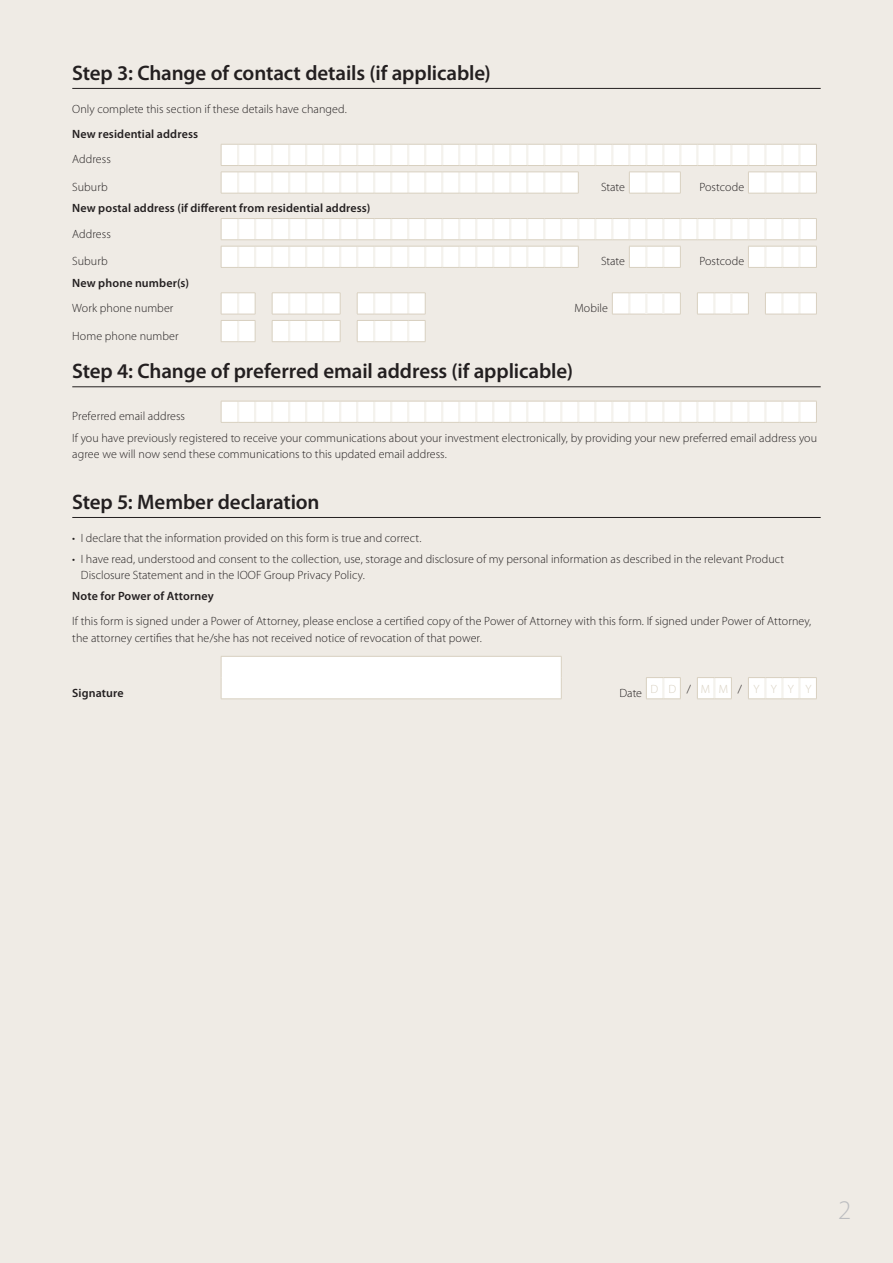
<style>
.page{position:relative;width:893px;height:1263px;background:#efebe5}
.page>*{position:absolute;margin:0;border:0;box-sizing:border-box;transform-origin:0 0}
.t1{font:300 27px "Myriad Pro";color:#bcbdc0}
.t2{font:600 21px "Myriad Pro";letter-spacing:-.005em;color:#231f20}
.t3{font:300 12px/16.5px "Myriad Pro";letter-spacing:.005em;color:#231f20}
.t4{font:600 12px "Myriad Pro";letter-spacing:.01em;color:#231f20}
.t5{font:300 12px "Myriad Pro";color:#d8d0c0}
.s1{color:#231f20}
</style>
<div class="page">
<hr style="left:72px;top:88px;width:749px;height:1px;background:#231f20">
<hr style="left:72px;top:386px;width:749px;height:1px;background:#231f20">
<hr style="left:72px;top:517px;width:749px;height:1px;background:#231f20">
<svg style="left:221px;top:144px;width:596px;height:22px;background:#faf9f7"></svg>
<svg style="left:221px;top:172px;width:596px;height:22px"></svg>
<svg style="left:221px;top:218px;width:596px;height:50px"></svg>
<svg style="left:221px;top:293px;width:596px;height:49px"></svg>
<svg style="left:221px;top:401px;width:596px;height:22px"></svg>
<svg style="left:221px;top:656px;width:596px;height:44px"></svg>
<h2 class="t2" style="left:72px;top:59px;width:420px">Step 3: Change of contact details (if applicable)</h2>
<p class="t3" style="left:72px;top:101px;width:276px">Only complete this section if these details have changed.</p>
<p class="t4" style="left:72px;top:126px;width:127px">New residential address</p>
<p class="t3" style="left:72px;top:151px;width:40px">Address</p>
<p class="t3" style="left:72px;top:179px;width:37px">Suburb</p>
<p class="t3" style="left:601px;top:179px;width:26px">State</p>
<p class="t3" style="left:699px;top:179px;width:46px">Postcode</p>
<p class="t4" style="left:72px;top:201px;width:299px">New postal address (if different from residential address)</p>
<p class="t3" style="left:72px;top:225px;width:40px">Address</p>
<p class="t3" style="left:72px;top:253px;width:37px">Suburb</p>
<p class="t3" style="left:601px;top:253px;width:26px">State</p>
<p class="t3" style="left:699px;top:253px;width:46px">Postcode</p>
<p class="t4" style="left:72px;top:275px;width:118px">New phone number(s)</p>
<p class="t3" style="left:72px;top:300px;width:103px">Work phone number</p>
<p class="t3" style="left:574px;top:300px;width:35px">Mobile</p>
<p class="t3" style="left:72px;top:327px;width:108px">Home phone number</p>
<h2 class="t2" style="left:72px;top:357px;width:502px">Step 4: Change of preferred email address (if applicable)</h2>
<p class="t3" style="left:72px;top:405px;width:746px;line-height:21.3px">Preferred email address<br>If you have previously registered to receive your communications about your investment electronically, by providing your new preferred email address you</p>
<p class="t3" style="left:72px;top:446px;width:376px">agree we will now send these communications to this updated email address.</p>
<h2 class="t2" style="left:72px;top:488px;width:249px">Step 5: Member declaration</h2>
<p class="t3" style="left:72px;top:530px;width:351px">• I declare that the information provided on this form is true and correct.</p>
<p class="t3" style="left:81px;top:550px;width:705px;text-indent:-9px">• I have read, understood and consent to the collection, use, storage and disclosure of my personal information as described in the relevant Product<br>Disclosure Statement and in the IOOF Group Privacy Policy.</p>
<p class="t4" style="left:72px;top:588px;width:143px">Note for Power of Attorney</p>
<p class="t3" style="left:72px;top:613px;width:741px">If this form is signed under a Power of Attorney, please enclose a certified copy of the Power of Attorney with this form. If signed under Power of Attorney, the attorney certifies that he/she has not received notice of revocation of that power.</p>
<p class="t4" style="left:72px;top:685px;width:53px">Signature</p>
<p class="t5" style="left:619px;top:681px;width:193px"><span class="s1">Date</span> D D <span class="s1">/</span> M M <span class="s1">/</span> Y Y Y Y</p>
<h1 class="t1" style="left:838px;top:1194px;width:15px">2</h1>
</div>
